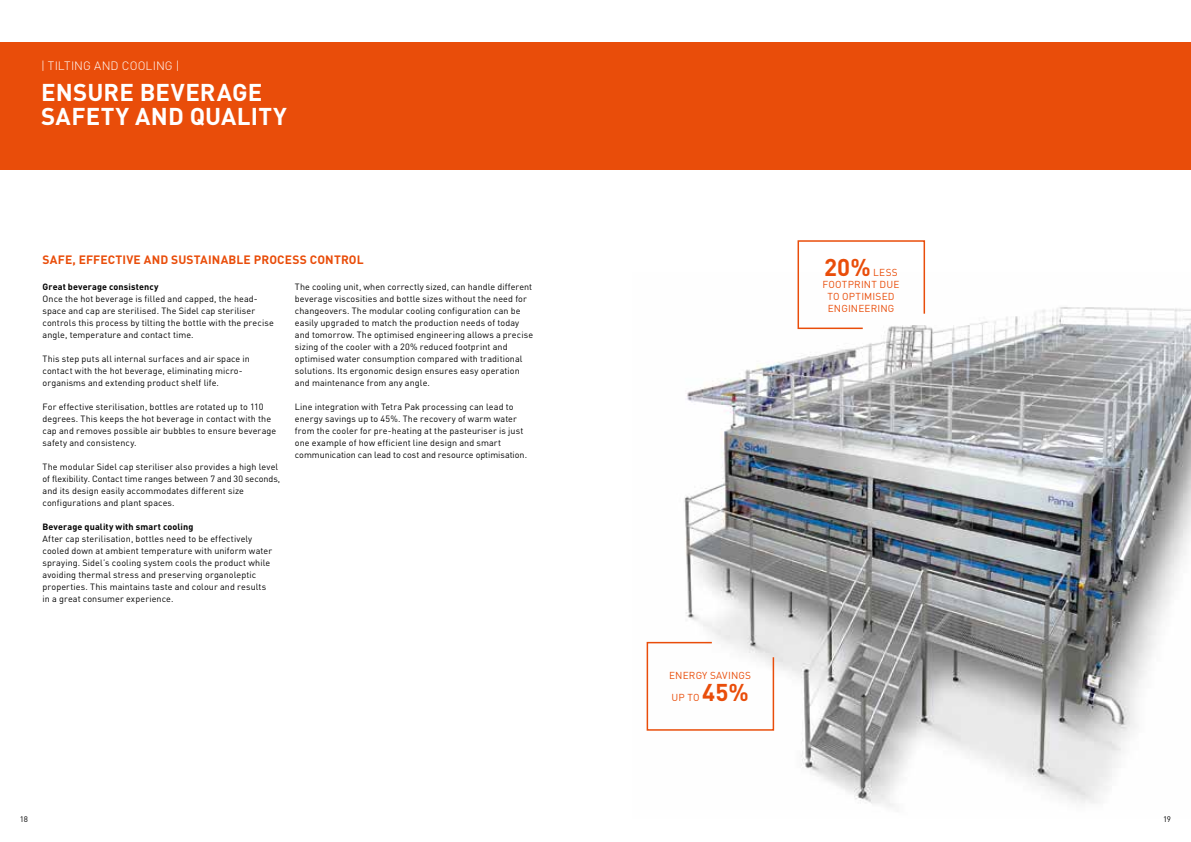
<style>
.page{position:relative;width:1191px;height:842px;background:#fff}
.page>*{position:absolute;margin:0;border:0;box-sizing:border-box;transform-origin:0 0}
.t1{font:700 24px/24px "DINOT";letter-spacing:.005em;color:#fff}
.t2{font:700 24px "DINOT";color:#e94d0a}
.t3{font:700 12px "DINOT";letter-spacing:.01em;color:#e94d0a}
.t4{font:300 12px "DINOT";letter-spacing:.005em;color:#fff}
.t5{font:10px "DINOT";letter-spacing:.015em;color:#e94d0a}
.t6{font:9px/12px "DINOT";letter-spacing:.01em;color:#000}
.t7{font:700 9px "DINOT";letter-spacing:.015em;color:#000}
.t8{font:8px "DINOT";color:#000}
</style>
<div class="page">
<div style="left:0;top:43px;width:1191px;height:127px;background:#e94d0a"></div>
<img style="left:684px;top:272px;width:507px;height:535px">
<svg style="left:796px;top:240px;width:129px;height:90px"></svg>
<svg style="left:646px;top:641px;width:129px;height:90px"></svg>
<h2 class="t4" style="left:41px;top:59px;width:140px">| TILTING AND COOLING |</h2>
<h1 class="t1" style="left:41px;top:79px;width:247px">ENSURE BEVERAGE<br>SAFETY AND QUALITY</h1>
<h2 class="t3" style="left:43px;top:252px;width:322px">SAFE, EFFECTIVE AND SUSTAINABLE PROCESS CONTROL</h2>
<p class="t7" style="left:43px;top:281px;width:118px">Great beverage consistency</p>
<p class="t6" style="left:43px;top:293px;width:233px">Once the hot beverage is filled and capped, the head&shy;space and cap are sterilised. The Sidel cap steriliser controls this process by tilting the bottle with the precise angle, temperature and contact time.</p>
<p class="t6" style="left:43px;top:353px;width:209px">This step puts all internal surfaces and air space in contact with the hot beverage, eliminating micro&shy;organisms and extending product shelf life.</p>
<p class="t6" style="left:43px;top:401px;width:235px">For effective sterilisation, bottles are rotated up to 110 degrees. This keeps the hot beverage in contact with the cap and removes possible air bubbles to ensure beverage safety and consistency.</p>
<p class="t6" style="left:43px;top:461px;width:239px">The modular Sidel cap steriliser also provides a high level of flexibility. Contact time ranges between 7 and 30 seconds, and its design easily accommodates different size configurations and plant spaces.</p>
<p class="t7" style="left:43px;top:521px;width:152px">Beverage quality with smart cooling</p>
<p class="t6" style="left:43px;top:533px;width:231px">After cap sterilisation, bottles need to be effectively cooled down at ambient temperature with uniform water spraying. Sidel’s cooling system cools the product while avoiding thermal stress and preserving organoleptic properties. This maintains taste and colour and results in a great consumer experience.</p>
<p class="t6" style="left:295px;top:281px;width:240px">The cooling unit, when correctly sized, can handle different beverage viscosities and bottle sizes without the need for changeovers. The modular cooling configuration can be easily upgraded to match the production needs of today and tomorrow. The optimised engineering allows a precise sizing of the cooler with a 20% reduced footprint and optimised water consumption compared with traditional solutions. Its ergonomic design ensures easy operation and maintenance from any angle.</p>
<p class="t6" style="left:295px;top:401px;width:234px">Line integration with Tetra Pak processing can lead to energy savings up to 45%. The recovery of warm water from the cooler for pre-heating at the pasteuriser is just one example of how efficient line design and smart communication can lead to cost and resource optimisation.</p>
<h1 class="t2" style="left:824px;top:251px;width:48px">20%</h1>
<p class="t5" style="left:873px;top:266px;width:26px">LESS</p>
<p class="t5" style="left:822px;top:278px;width:78px">FOOTPRINT DUE</p>
<p class="t5" style="left:827px;top:290px;width:69px">TO OPTIMISED</p>
<p class="t5" style="left:827px;top:302px;width:68px">ENGINEERING</p>
<p class="t5" style="left:669px;top:669px;width:84px">ENERGY SAVINGS</p>
<p class="t5" style="left:671px;top:692px;width:30px">UP TO</p>
<h1 class="t2" style="left:702px;top:677px;width:48px">45%</h1>
<p class="t8" style="left:20px;top:814px;width:10px">18</p>
<p class="t8" style="left:1163px;top:814px;width:10px">19</p>
</div>
